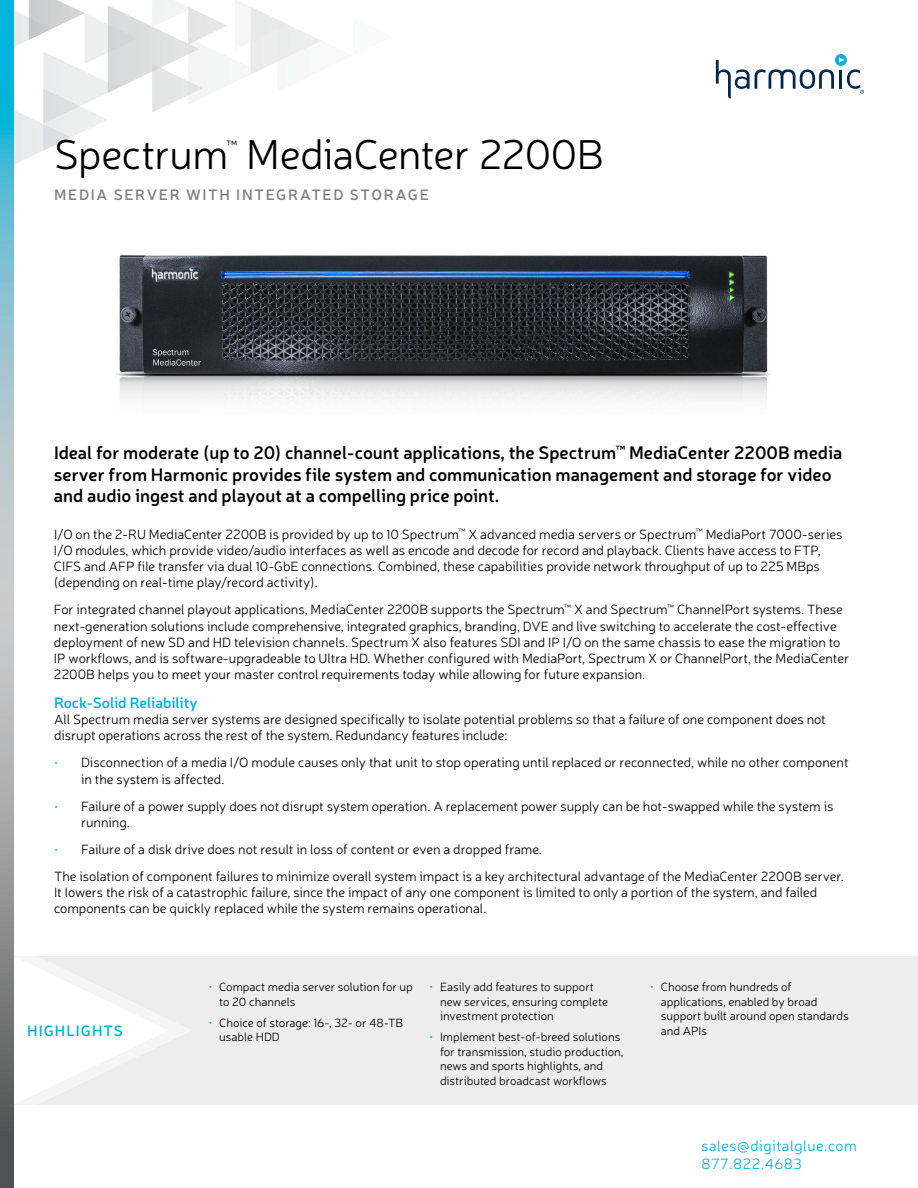
<style>
.page{position:relative;width:918px;height:1188px;background:#fff}
.page>*{position:absolute;margin:0;border:0;box-sizing:border-box;transform-origin:0 0}
.t1{font:300 42px "Neris";letter-spacing:-.015em;color:#000}
.t2{font:600 18px/21.6px "Neris";color:#000}
.t3{font:300 15px/18px "Neris";letter-spacing:.03em;color:#00b2dc}
.t4{font:600 15px "Neris";letter-spacing:.11em;color:#808285}
.t5{font:600 15px "Neris";color:#00b3dc}
.t6{font:600 15px "Neris";letter-spacing:.07em;color:#00b3dc}
.t7{font:300 13.5px/16.2px "Neris";color:#000}
.t8{font:300 12.15px "Neris";color:#000}
.t9{font:300 12px/14.4px "Neris";color:#000}
.s1{font-size:12px;color:#00b3dc}
.s2{color:#00b3dc}
</style>
<div class="page">
<svg style="left:14px;top:0;width:307px;height:164px"></svg>
<svg style="left:835px;top:54px;width:12px;height:12px"></svg>
<svg style="left:716px;top:57px;width:148px;height:42px"></svg>
<div style="left:14px;top:956px;width:904px;height:149px;background:#ededee"></div>
<svg style="left:14px;top:956px;width:154px;height:148px"></svg>
<svg style="left:0;top:0;width:14px;height:1188px"></svg>
<img style="left:116px;top:255px;width:655px;height:146px">
<h1 class="t1" style="left:54px;top:128px;width:551px">Spectrum MediaCenter 2200B</h1>
<p class="t8" style="left:226px;top:137px;width:12px">™</p>
<p class="t4" style="left:54px;top:185px;width:376px">MEDIA SERVER WITH INTEGRATED STORAGE</p>
<p class="t2" style="left:54px;top:441px;width:790px">Ideal for moderate (up to 20) channel-count applications, the Spectrum<sup>™</sup> MediaCenter 2200B media server from Harmonic provides file system and communication management and storage for video and audio ingest and playout at a compelling price point.</p>
<p class="t7" style="left:54px;top:526px;width:790px">I/O on the 2-RU MediaCenter 2200B is provided by up to 10 Spectrum<sup>™</sup> X advanced media servers or Spectrum<sup>™</sup> MediaPort 7000-series I/O modules, which provide video/audio interfaces as well as encode and decode for record and playback. Clients have access to FTP, CIFS and AFP file transfer via dual 10-GbE connections. Combined, these capabilities provide network throughput of up to 225 MBps (depending on real-time play/record activity).</p>
<p class="t7" style="left:54px;top:601px;width:797px">For integrated channel playout applications, MediaCenter 2200B supports the Spectrum<sup>™</sup> X and Spectrum<sup>™</sup> ChannelPort systems. These next-generation solutions include comprehensive, integrated graphics, branding, DVE and live switching to accelerate the cost-effective deployment of new SD and HD television channels. Spectrum X also features SDI and IP I/O on the same chassis to ease the migration to IP workflows, and is software-upgradeable to Ultra HD. Whether configured with MediaPort, Spectrum X or ChannelPort, the MediaCenter 2200B helps you to meet your master control requirements today while allowing for future expansion.</p>
<p class="t5" style="left:54px;top:692px;width:145px">Rock-Solid Reliability</p>
<p class="t7" style="left:54px;top:711px;width:773px">All Spectrum media server systems are designed specifically to isolate potential problems so that a failure of one component does not disrupt operations across the rest of the system. Redundancy features include:</p>
<p class="t7" style="left:81px;top:754px;width:769px;text-indent:-27px"><span class="s1">•</span> Disconnection of a media I/O module causes only that unit to stop operating until replaced or reconnected, while no other component in the system is affected.</p>
<p class="t7" style="left:81px;top:797px;width:754px;text-indent:-27px"><span class="s1">•</span> Failure of a power supply does not disrupt system operation. A replacement power supply can be hot-swapped while the system is running.</p>
<p class="t7" style="left:54px;top:835px;width:791px;line-height:27px"><span class="s1">•</span> Failure of a disk drive does not result in loss of content or even a dropped frame.<br>The isolation of component failures to minimize overall system impact is a key architectural advantage of the MediaCenter 2200B server.</p>
<p class="t7" style="left:54px;top:884px;width:765px">It lowers the risk of a catastrophic failure, since the impact of any one component is limited to only a portion of the system, and failed components can be quickly replaced while the system remains operational.</p>
<p class="t9" style="left:219px;top:980px;width:195px;text-indent:-11px"><span class="s2">•</span> Compact media server solution for up to 20 channels</p>
<p class="t9" style="left:219px;top:1015px;width:186px;text-indent:-11px"><span class="s2">•</span> Choice of storage: 16-, 32- or 48-TB usable HDD</p>
<p class="t9" style="left:440px;top:980px;width:170px;text-indent:-11px"><span class="s2">•</span> Easily add features to support new services, ensuring complete investment protection</p>
<p class="t9" style="left:440px;top:1030px;width:185px;text-indent:-11px"><span class="s2">•</span> Implement best-of-breed solutions for transmission, studio production, news and sports highlights, and distributed broadcast workflows</p>
<p class="t9" style="left:661px;top:980px;width:190px;text-indent:-11px"><span class="s2">•</span> Choose from hundreds of applications, enabled by broad support built around open standards</p>
<p class="t6" style="left:27px;top:1021px;width:98px">HIGHLIGHTS</p>
<p class="t9" style="left:661px;top:1023px;width:48px">and APIs</p>
<p class="t3" style="left:702px;top:1137px;width:157px">sales@digitalglue.com<br>877.822.4683</p>
</div>
